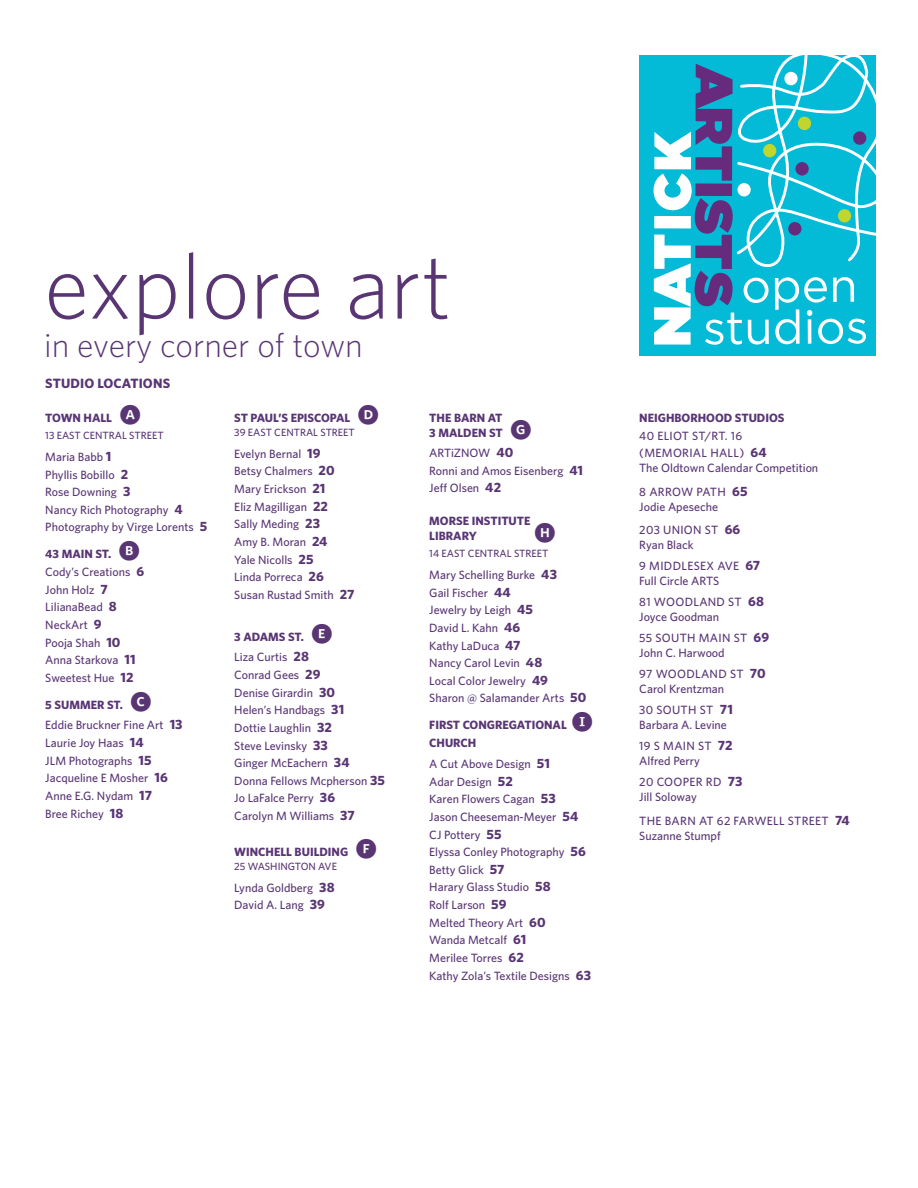
<style>
.page{position:relative;width:918px;height:1188px;background:#fff}
.page>*{position:absolute;margin:0;border:0;box-sizing:border-box;transform-origin:0 0}
.t1{font:300 92.85px "Whitney";color:#593574}
.t2{font:300 33.9px "Whitney";color:#593574}
.t3{font:21px "Whitney Index Black Rd Bd";color:#593574}
.t4{font:700 13.5px "Whitney";letter-spacing:.01em;color:#593574}
.t5{font:500 12px/17.7px "Whitney";color:#593574}
.t6{font:700 12px/15px "Whitney";color:#593574}
.t7{font:500 12px/17.7px "Whitney";letter-spacing:.025em;color:#593574}
.t8{font:500 10.5px "Whitney";color:#593574}
.s1{font-family:"Whitney Index Black Rd Bd";font-weight:400;font-size:21px}
.s2{font-weight:700;font-size:13.5px}
.s3{font-weight:700}
</style>
<div class="page">
<div style="left:639px;top:55px;width:236px;height:301px;background:#03bbd7"></div>
<svg style="left:654px;top:132px;width:212px;height:213px"></svg>
<svg style="left:695px;top:55px;width:180px;height:251px"></svg>
<div style="left:737px;top:183px;width:14px;height:13px;background:#fff;border-radius:50%"></div>
<div style="left:788px;top:222px;width:14px;height:13px;background:#662b7d;border-radius:50%"></div>
<div style="left:784px;top:72px;width:14px;height:13px;background:#fff;border-radius:50%"></div>
<div style="left:838px;top:209px;width:13px;height:14px;background:#c1d52f;border-radius:50%"></div>
<div style="left:853px;top:131px;width:13px;height:14px;background:#662b7d;border-radius:50%"></div>
<div style="left:798px;top:117px;width:13px;height:13px;background:#c1d52f;border-radius:50%"></div>
<div style="left:795px;top:162px;width:14px;height:13px;background:#662b7d;border-radius:50%"></div>
<div style="left:763px;top:144px;width:13px;height:13px;background:#c1d52f;border-radius:50%"></div>
<h1 class="t1" style="left:44px;top:224px;width:409px">explore art</h1>
<h2 class="t2" style="left:44px;top:323px;width:320px">in every corner of town</h2>
<p class="t4" style="left:45px;top:375px;width:126px">STUDIO LOCATIONS</p>
<p class="t6" style="left:45px;top:410px;width:97px">TOWN HALL <span class="s1">A</span></p>
<p class="t8" style="left:45px;top:428px;width:120px">13 EAST CENTRAL STREET</p>
<p class="t5" style="left:45px;top:448px;width:163px">Maria Babb <span class="s2">1<br></span>Phyllis Bobillo <span class="s2">2<br></span>Rose Downing <span class="s2">3<br></span>Nancy Rich Photography <span class="s2">4<br></span>Photography by Virge Lorents <span class="s2">5</span></p>
<p class="t5" style="left:45px;top:545px;width:100px"><span class="s3">43 MAIN ST.</span> <span class="s1">B<br></span>Cody’s Creations <span class="s2">6<br></span>John Holz <span class="s2">7<br></span>LilianaBead <span class="s2">8<br></span>NeckArt <span class="s2">9<br></span>Pooja Shah <span class="s2">10<br></span>Anna Starkova <span class="s2">11<br></span>Sweetest Hue <span class="s2">12</span></p>
<p class="t5" style="left:45px;top:694px;width:139px;line-height:20.7px"><span class="s3">5 SUMMER ST.</span> <span class="s1">C<br></span>Eddie Bruckner Fine Art <span class="s2">13</span></p>
<p class="t5" style="left:45px;top:734px;width:124px">Laurie Joy Haas <span class="s2">14<br></span>JLM Photographs <span class="s2">15<br></span>Jacqueline E Mosher <span class="s2">16<br></span>Anne E.G. Nydam <span class="s2">17<br></span>Bree Richey <span class="s2">18</span></p>
<p class="t6" style="left:234px;top:410px;width:146px">ST PAUL’S EPISCOPAL <span class="s1">D</span></p>
<p class="t8" style="left:234px;top:425px;width:122px">39 EAST CENTRAL STREET</p>
<p class="t5" style="left:234px;top:445px;width:122px">Evelyn Bernal <span class="s2">19<br></span>Betsy Chalmers <span class="s2">20<br></span>Mary Erickson <span class="s2">21<br></span>Eliz Magilligan <span class="s2">22<br></span>Sally Meding <span class="s2">23<br></span>Amy B. Moran <span class="s2">24<br></span>Yale Nicolls <span class="s2">25<br></span>Linda Porreca <span class="s2">26<br></span>Susan Rustad Smith <span class="s2">27</span></p>
<p class="t5" style="left:234px;top:626px;width:100px;line-height:20.7px"><span class="s3">3 ADAMS ST.</span> <span class="s1">E<br></span>Liza Curtis <span class="s2">28</span></p>
<p class="t5" style="left:234px;top:666px;width:152px">Conrad Gees <span class="s2">29<br></span>Denise Girardin <span class="s2">30<br></span>Helen’s Handbags <span class="s2">31<br></span>Dottie Laughlin <span class="s2">32<br></span>Steve Levinsky <span class="s2">33<br></span>Ginger McEachern <span class="s2">34<br></span>Donna Fellows Mcpherson <span class="s2">35<br></span>Jo LaFalce Perry <span class="s2">36<br></span>Carolyn M Williams <span class="s2">37</span></p>
<p class="t6" style="left:234px;top:844px;width:144px">WINCHELL BUILDING <span class="s1">F</span></p>
<p class="t8" style="left:234px;top:859px;width:104px">25 WASHINGTON AVE</p>
<p class="t5" style="left:234px;top:879px;width:102px">Lynda Goldberg <span class="s2">38<br></span>David A. Lang <span class="s2">39</span></p>
<p class="t6" style="left:429px;top:410px;width:104px">THE BARN AT<br>3 MALDEN ST <span class="s1">G</span></p>
<p class="t5" style="left:429px;top:444px;width:155px">ARTiZNOW <span class="s2">40<br></span>Ronni and Amos Eisenberg <span class="s2">41<br></span>Jeff Olsen <span class="s2">42</span></p>
<p class="t6" style="left:429px;top:514px;width:103px">MORSE INSTITUTE<br>LIBRARY</p>
<h3 class="t3" style="left:534px;top:523px;width:22px">H</h3>
<p class="t8" style="left:429px;top:546px;width:121px">14 EAST CENTRAL STREET</p>
<p class="t5" style="left:429px;top:566px;width:159px">Mary Schelling Burke <span class="s2">43<br></span>Gail Fischer <span class="s2">44<br></span>Jewelry by Leigh <span class="s2">45<br></span>David L. Kahn <span class="s2">46<br></span>Kathy LaDuca <span class="s2">47<br></span>Nancy Carol Levin <span class="s2">48<br></span>Local Color Jewelry <span class="s2">49<br></span>Sharon @ Salamander Arts <span class="s2">50</span></p>
<p class="t6" style="left:429px;top:716px;width:165px;line-height:18px">FIRST CONGREGATIONAL <span class="s1">I<br></span>CHURCH</p>
<p class="t5" style="left:429px;top:755px;width:163px">A Cut Above Design <span class="s2">51<br></span>Adar Design <span class="s2">52<br></span>Karen Flowers Cagan <span class="s2">53<br></span>Jason Cheeseman-Meyer <span class="s2">54<br></span>CJ Pottery <span class="s2">55<br></span>Elyssa Conley Photography <span class="s2">56<br></span>Betty Glick <span class="s2">57<br></span>Harary Glass Studio <span class="s2">58<br></span>Rolf Larson <span class="s2">59<br></span>Melted Theory Art <span class="s2">60<br></span>Wanda Metcalf <span class="s2">61<br></span>Merilee Torres <span class="s2">62<br></span>Kathy Zola’s Textile Designs <span class="s2">63</span></p>
<p class="t6" style="left:639px;top:410px;width:147px">NEIGHBORHOOD STUDIOS</p>
<p class="t7" style="left:639px;top:426px;width:129px">40 ELIOT ST/RT. 16 (MEMORIAL HALL) <span class="s2">64</span></p>
<p class="t5" style="left:639px;top:456px;width:181px;line-height:23.7px">The Oldtown Calendar Competition<br>8 ARROW PATH <span class="s2">65</span></p>
<p class="t5" style="left:639px;top:495px;width:103px;line-height:23.7px">Jodie Apeseche<br>203 UNION ST <span class="s2">66</span></p>
<p class="t7" style="left:639px;top:535px;width:122px;line-height:21px">Ryan Black<br>9 MIDDLESEX AVE <span class="s2">67</span></p>
<p class="t5" style="left:639px;top:571px;width:126px;line-height:21px">Full Circle ARTS<br>81 WOODLAND ST <span class="s2">68</span></p>
<p class="t5" style="left:639px;top:607px;width:131px;line-height:21px">Joyce Goodman<br>55 SOUTH MAIN ST <span class="s2">69</span></p>
<p class="t5" style="left:639px;top:643px;width:128px;line-height:21px">John C. Harwood<br>97 WOODLAND ST <span class="s2">70</span></p>
<p class="t5" style="left:639px;top:679px;width:95px;line-height:21px">Carol Krentzman<br>30 SOUTH ST <span class="s2">71</span></p>
<p class="t5" style="left:639px;top:715px;width:95px;line-height:21px">Barbara A. Levine<br>19 S MAIN ST <span class="s2">72</span></p>
<p class="t5" style="left:639px;top:751px;width:105px;line-height:21px">Alfred Perry<br>20 COOPER RD <span class="s2">73</span></p>
<p class="t7" style="left:639px;top:785px;width:212px;line-height:24px">Jill Soloway<br>THE BARN AT 62 FARWELL STREET <span class="s2">74</span></p>
<p class="t5" style="left:639px;top:827px;width:83px">Suzanne Stumpf</p>
</div>
